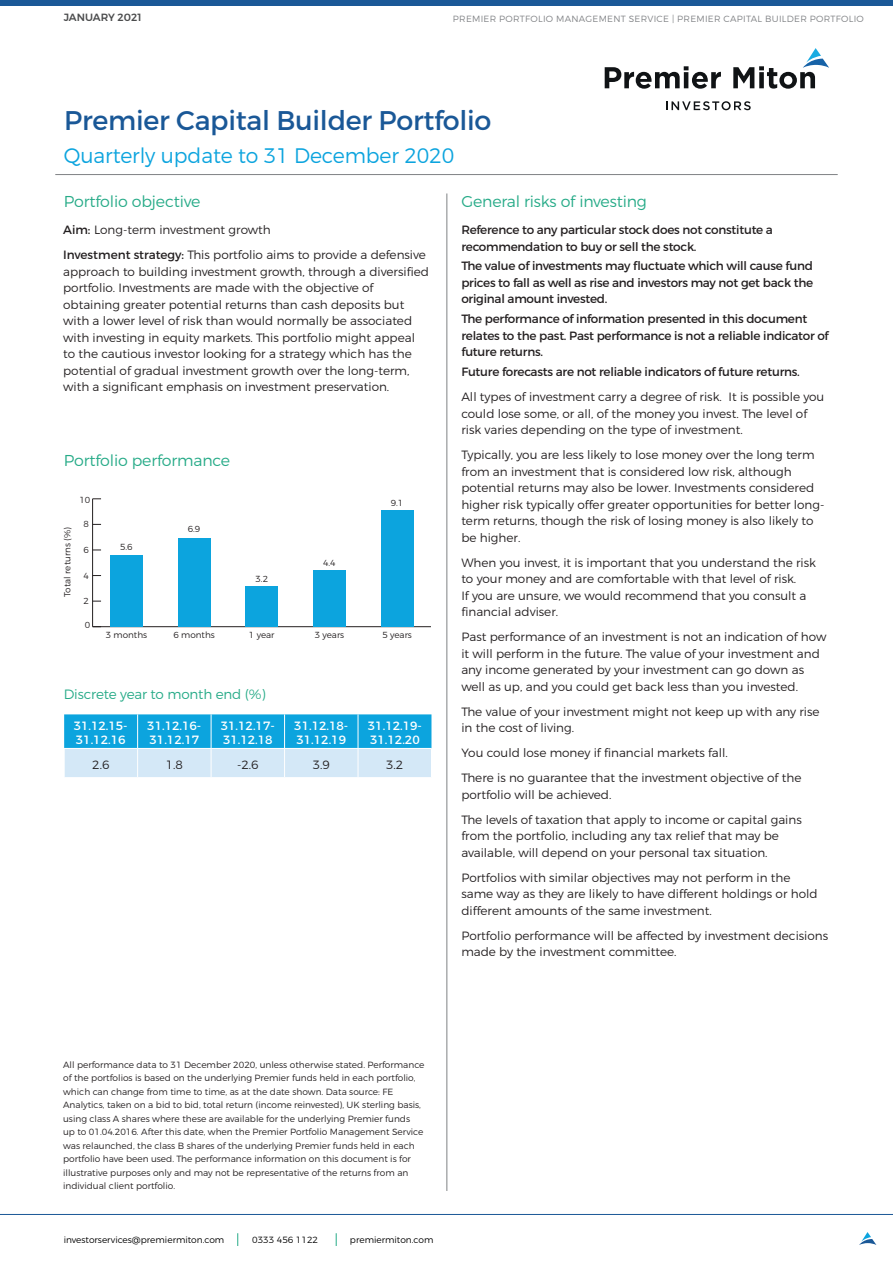
<style>
.page{position:relative;width:893px;height:1263px;background:#fff}
.page>*{position:absolute;margin:0;border:0;box-sizing:border-box;transform-origin:0 0}
.Title_A4_Sales_2pp{font:27px "Montserrat";letter-spacing:-.01em;color:#1a5897}
.t1{font:300 21px "Montserrat";letter-spacing:-.005em;color:#0ca4de}
.t2{font:300 15.75px "Montserrat";letter-spacing:-.01em;color:#27ab88}
.t3{font:300 13.5px "Montserrat";letter-spacing:-.01em;color:#27ab88}
.top_30_table{font:300 12px/16.5px "Montserrat";color:#231f20}
.G_I_Risks_Copy{font:12px/16.5px "Montserrat";letter-spacing:-.02em;color:#231f20}
.t4{font:12px/14.4px "Montserrat";color:#fff}
.top_30_table-2{font:12px "Montserrat";letter-spacing:-.02em;color:#231f20}
.t5{font:500 10.5px "Montserrat";color:#4b4c4d}
.Body_Copy_A4_2pp{font:300 9px/13.5px "Montserrat";color:#231f20}
.t6{font:300 9px "Montserrat";letter-spacing:.03em;color:#808285}
.t7{font:300 9px "Montserrat";color:#000001}
.t8{font:300 8.85px "Montserrat";color:#231f20}
.s1{font-weight:400}
</style>
<div class="page">
<div style="left:0;top:0;width:893px;height:5px;background:#1a5897"></div>
<hr style="left:55px;top:174px;width:783px;height:1px;background:#808285">
<svg style="left:859px;top:1232px;width:17px;height:13px"></svg>
<hr style="left:0;top:1214px;width:893px;height:1px;background:#1a5897">
<svg style="left:237px;top:1233px;width:1px;height:13px"></svg>
<svg style="left:336px;top:1233px;width:1px;height:13px"></svg>
<hr style="left:446px;top:193px;width:1px;height:998px;background:#808285">
<svg style="left:605px;top:66px;width:116px;height:23px"></svg>
<svg style="left:733px;top:48px;width:96px;height:41px"></svg>
<svg style="left:666px;top:101px;width:85px;height:9px"></svg>
<hr style="left:93px;top:626px;width:338px;height:1px;background:#231f20">
<hr style="left:92px;top:499px;width:1px;height:128px;background:#231f20">
<div style="left:110px;top:555px;width:33px;height:72px;background:#0ca4de"></div>
<div style="left:178px;top:538px;width:32px;height:89px;background:#0ca4de"></div>
<div style="left:246px;top:586px;width:32px;height:41px;background:#0ca4de"></div>
<div style="left:313px;top:570px;width:33px;height:57px;background:#0ca4de"></div>
<div style="left:381px;top:510px;width:32px;height:117px;background:#0ca4de"></div>
<svg style="left:64px;top:714px;width:368px;height:63px;background:#6cc5ea"></svg>
<p class="t5" style="left:64px;top:11px;width:79px">JANUARY 2021</p>
<p class="t6" style="left:453px;top:14px;width:412px">PREMIER PORTFOLIO MANAGEMENT SERVICE | PREMIER CAPITAL BUILDER PORTFOLIO</p>
<p class="Title_A4_Sales_2pp" style="left:64px;top:104px;width:429px">Premier Capital Builder Portfolio</p>
<h2 class="t1" style="left:64px;top:142px;width:392px">Quarterly update to 31 December 2020</h2>
<h3 class="t2" style="left:64px;top:192px;width:138px">Portfolio objective</h3>
<p class="top_30_table" style="left:63px;top:221px;width:209px"><span class="s1">Aim:</span> Long-term investment growth</p>
<p class="top_30_table" style="left:63px;top:246px;width:367px"><span class="s1">Investment strategy:</span> This portfolio aims to provide a defensive approach to building investment growth, through a diversified portfolio. Investments are made with the objective of obtaining greater potential returns than cash deposits but with a lower level of risk than would normally be associated with investing in equity markets. This portfolio might appeal to the cautious investor looking for a strategy which has the potential of gradual investment growth over the long-term, with a significant emphasis on investment preservation.</p>
<h3 class="t2" style="left:64px;top:451px;width:168px">Portfolio performance</h3>
<p class="t8" style="left:62px;top:597px;width:71px;rotate:-90deg">Total returns (%)</p>
<p class="t8" style="left:79px;top:495px;width:12px">10</p>
<p class="t8" style="left:83px;top:519px;width:7px">8</p>
<p class="t8" style="left:83px;top:544px;width:7px">6</p>
<p class="t8" style="left:83px;top:570px;width:7px">4</p>
<p class="t8" style="left:83px;top:596px;width:7px">2</p>
<p class="t8" style="left:85px;top:620px;width:7px">0</p>
<p class="t8" style="left:120px;top:541px;width:14px">5.6</p>
<p class="t8" style="left:188px;top:523px;width:14px">6.9</p>
<p class="t8" style="left:256px;top:573px;width:14px">3.2</p>
<p class="t8" style="left:323px;top:558px;width:14px">4.4</p>
<p class="t8" style="left:391px;top:497px;width:14px">9.1</p>
<p class="t8" style="left:106px;top:629px;width:43px">3 months</p>
<p class="t8" style="left:173px;top:629px;width:43px">6 months</p>
<p class="t8" style="left:249px;top:629px;width:27px">1 year</p>
<p class="t8" style="left:315px;top:629px;width:31px">3 years</p>
<p class="t8" style="left:382px;top:629px;width:31px">5 years</p>
<p class="t3" style="left:64px;top:686px;width:203px">Discrete year to month end (%)</p>
<p class="t4" style="left:74px;top:718px;width:56px">31.12.15-<br>31.12.16</p>
<p class="t4" style="left:147px;top:718px;width:56px">31.12.16-<br>31.12.17</p>
<p class="t4" style="left:221px;top:718px;width:56px">31.12.17-<br>31.12.18</p>
<p class="t4" style="left:294px;top:718px;width:56px">31.12.18-<br>31.12.19</p>
<p class="t4" style="left:368px;top:718px;width:56px">31.12.19-<br>31.12.20</p>
<p class="top_30_table" style="left:92px;top:756px;width:19px">2.6</p>
<p class="top_30_table" style="left:166px;top:756px;width:19px">1.8</p>
<p class="top_30_table" style="left:237px;top:756px;width:23px">-2.6</p>
<p class="top_30_table" style="left:313px;top:756px;width:19px">3.9</p>
<p class="top_30_table" style="left:386px;top:756px;width:19px">3.2</p>
<h3 class="t2" style="left:461px;top:192px;width:187px">General risks of investing</h3>
<p class="G_I_Risks_Copy" style="left:461px;top:221px;width:313px">Reference to any particular stock does not constitute a recommendation to buy or sell the stock.</p>
<p class="G_I_Risks_Copy" style="left:461px;top:258px;width:353px;text-align:justify">The value of investments may fluctuate which will cause fund prices to fall as well as rise and investors may not get back the original amount invested.</p>
<p class="G_I_Risks_Copy" style="left:461px;top:311px;width:369px">The performance of information presented in this document relates to the past. Past performance is not a reliable indicator of future returns.</p>
<p class="top_30_table-2" style="left:461px;top:365px;width:340px">Future forecasts are not reliable indicators of future returns.</p>
<p class="top_30_table" style="left:461px;top:388px;width:364px">All types of investment carry a degree of risk. It is possible you could lose some, or all, of the money you invest. The level of risk varies depending on the type of investment.</p>
<p class="top_30_table" style="left:461px;top:446px;width:365px">Typically, you are less likely to lose money over the long term from an investment that is considered low risk, although potential returns may also be lower. Investments considered higher risk typically offer greater opportunities for better long&shy;term returns, though the risk of losing money is also likely to be higher.</p>
<p class="top_30_table" style="left:461px;top:554px;width:356px">When you invest, it is important that you understand the risk to your money and are comfortable with that level of risk.<br>If you are unsure, we would recommend that you consult a financial adviser.</p>
<p class="top_30_table" style="left:461px;top:628px;width:367px">Past performance of an investment is not an indication of how it will perform in the future. The value of your investment and any income generated by your investment can go down as well as up, and you could get back less than you invested.</p>
<p class="top_30_table" style="left:461px;top:703px;width:360px">The value of your investment might not keep up with any rise in the cost of living.</p>
<p class="top_30_table" style="left:461px;top:744px;width:268px">You could lose money if financial markets fall.</p>
<p class="top_30_table" style="left:461px;top:769px;width:341px">There is no guarantee that the investment objective of the portfolio will be achieved.</p>
<p class="top_30_table" style="left:461px;top:811px;width:342px">The levels of taxation that apply to income or capital gains from the portfolio, including any tax relief that may be available, will depend on your personal tax situation.</p>
<p class="top_30_table" style="left:461px;top:869px;width:358px">Portfolios with similar objectives may not perform in the same way as they are likely to have different holdings or hold different amounts of the same investment.</p>
<p class="top_30_table" style="left:461px;top:927px;width:368px">Portfolio performance will be affected by investment decisions made by the investment committee.</p>
<p class="Body_Copy_A4_2pp" style="left:63px;top:1057px;width:363px">All performance data to 31 December 2020, unless otherwise stated. Performance of the portfolios is based on the underlying Premier funds held in each portfolio, which can change from time to time, as at the date shown. Data source: FE Analytics, taken on a bid to bid, total return (income reinvested), UK sterling basis, using class A shares where these are available for the underlying Premier funds<br>up to 01.04.2016. After this date, when the Premier Portfolio Management Service was relaunched, the class B shares of the underlying Premier funds held in each portfolio have been used. The performance information on this document is for illustrative purposes only and may not be representative of the returns from an individual client portfolio.</p>
<p class="t7" style="left:64px;top:1234px;width:162px">investorservices@premiermiton.com</p>
<p class="t7" style="left:252px;top:1234px;width:68px">0333 456 1122</p>
<p class="t7" style="left:350px;top:1234px;width:85px">premiermiton.com</p>
</div>
